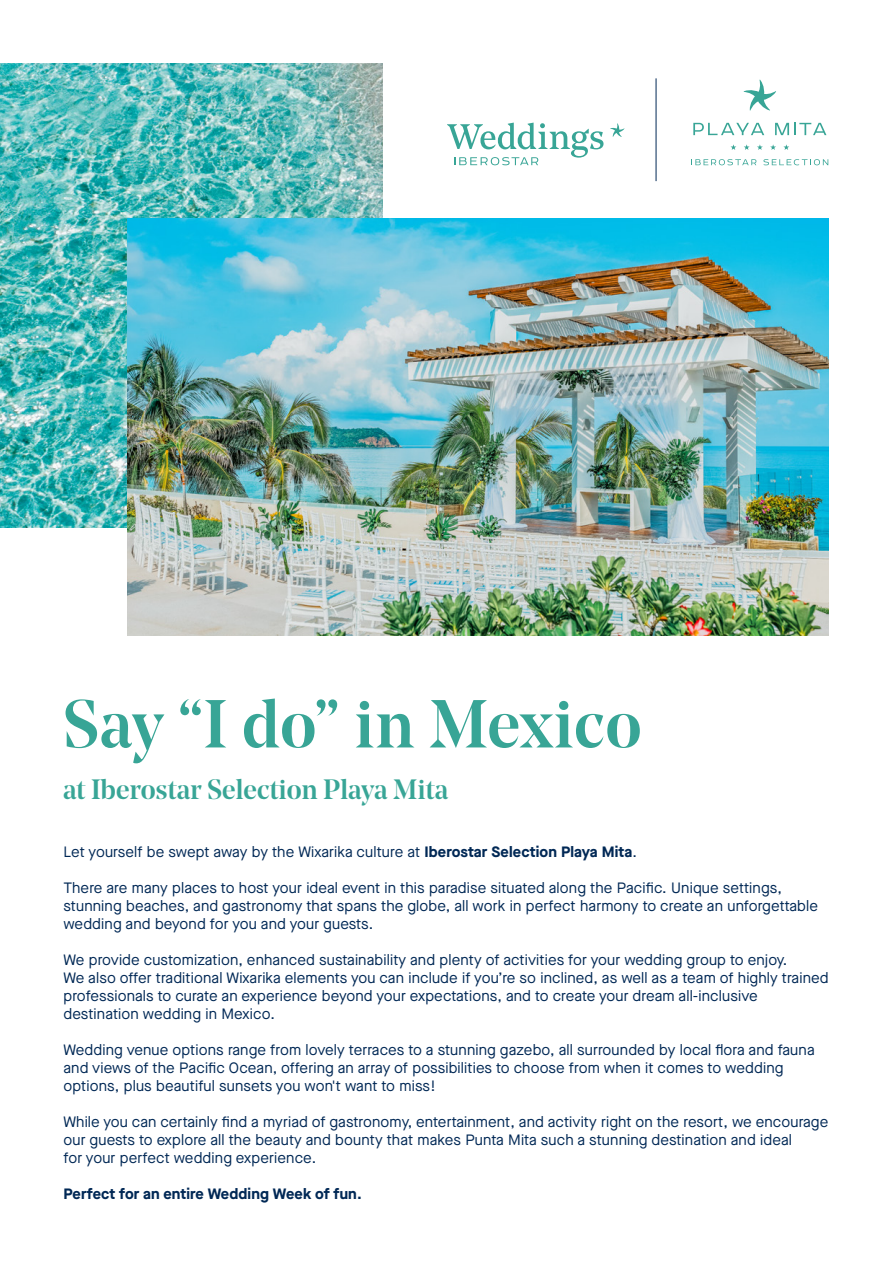
<style>
.page{position:relative;width:893px;height:1263px;background:#fff}
.page>*{position:absolute;margin:0;border:0;box-sizing:border-box;transform-origin:0 0}
.t1{font:500 67.35px "Noe Display";letter-spacing:.01em;color:#38a596}
.t2{font:500 27.9px "Noe Display";color:#38a596}
.t3{font:15px/18px "Maison Neue";letter-spacing:.01em;color:#002855}
.t4{font:700 15px "Maison Neue";letter-spacing:.01em;color:#002855}
.s1{font-weight:700}
</style>
<div class="page">
<img style="left:0;top:63px;width:382px;height:464px">
<img style="left:127px;top:218px;width:701px;height:418px">
<svg style="left:610px;top:123px;width:14px;height:14px"></svg>
<svg style="left:447px;top:123px;width:156px;height:42px"></svg>
<svg style="left:691px;top:159px;width:65px;height:6px"></svg>
<svg style="left:763px;top:159px;width:65px;height:6px"></svg>
<svg style="left:744px;top:80px;width:32px;height:31px"></svg>
<svg style="left:730px;top:144px;width:6px;height:6px"></svg>
<svg style="left:744px;top:144px;width:6px;height:6px"></svg>
<svg style="left:757px;top:144px;width:6px;height:6px"></svg>
<svg style="left:770px;top:144px;width:6px;height:6px"></svg>
<svg style="left:783px;top:144px;width:6px;height:6px"></svg>
<svg style="left:693px;top:123px;width:71px;height:12px"></svg>
<svg style="left:775px;top:123px;width:51px;height:12px"></svg>
<hr style="left:656px;top:78px;width:1px;height:103px;background:#002855">
<h1 class="t1" style="left:63px;top:681px;width:580px">Say “I do” in Mexico</h1>
<h2 class="t2" style="left:63px;top:772px;width:387px">at Iberostar Selection Playa Mita</h2>
<p class="t3" style="left:63px;top:843px;width:575px">Let yourself be swept away by the Wixarika culture at <span class="s1">Iberostar Selection Playa Mita</span>.</p>
<p class="t3" style="left:63px;top:879px;width:756px">There are many places to host your ideal event in this paradise situated along the Pacific. Unique settings, stunning beaches, and gastronomy that spans the globe, all work in perfect harmony to create an unforgettable wedding and beyond for you and your guests.</p>
<p class="t3" style="left:63px;top:951px;width:767px">We provide customization, enhanced sustainability and plenty of activities for your wedding group to enjoy.<br>We also offer traditional Wixarika elements you can include if you’re so inclined, as well as a team of highly trained professionals to curate an experience beyond your expectations, and to create your dream all-inclusive destination wedding in Mexico.</p>
<p class="t3" style="left:63px;top:1041px;width:753px">Wedding venue options range from lovely terraces to a stunning gazebo, all surrounded by local flora and fauna and views of the Pacific Ocean, offering an array of possibilities to choose from when it comes to wedding options, plus beautiful sunsets you won't want to miss!</p>
<p class="t3" style="left:63px;top:1113px;width:766px">While you can certainly find a myriad of gastronomy, entertainment, and activity right on the resort, we encourage our guests to explore all the beauty and bounty that makes Punta Mita such a stunning destination and ideal<br>for your perfect wedding experience.</p>
<p class="t4" style="left:63px;top:1183px;width:300px">Perfect for an entire Wedding Week of fun.</p>
</div>
